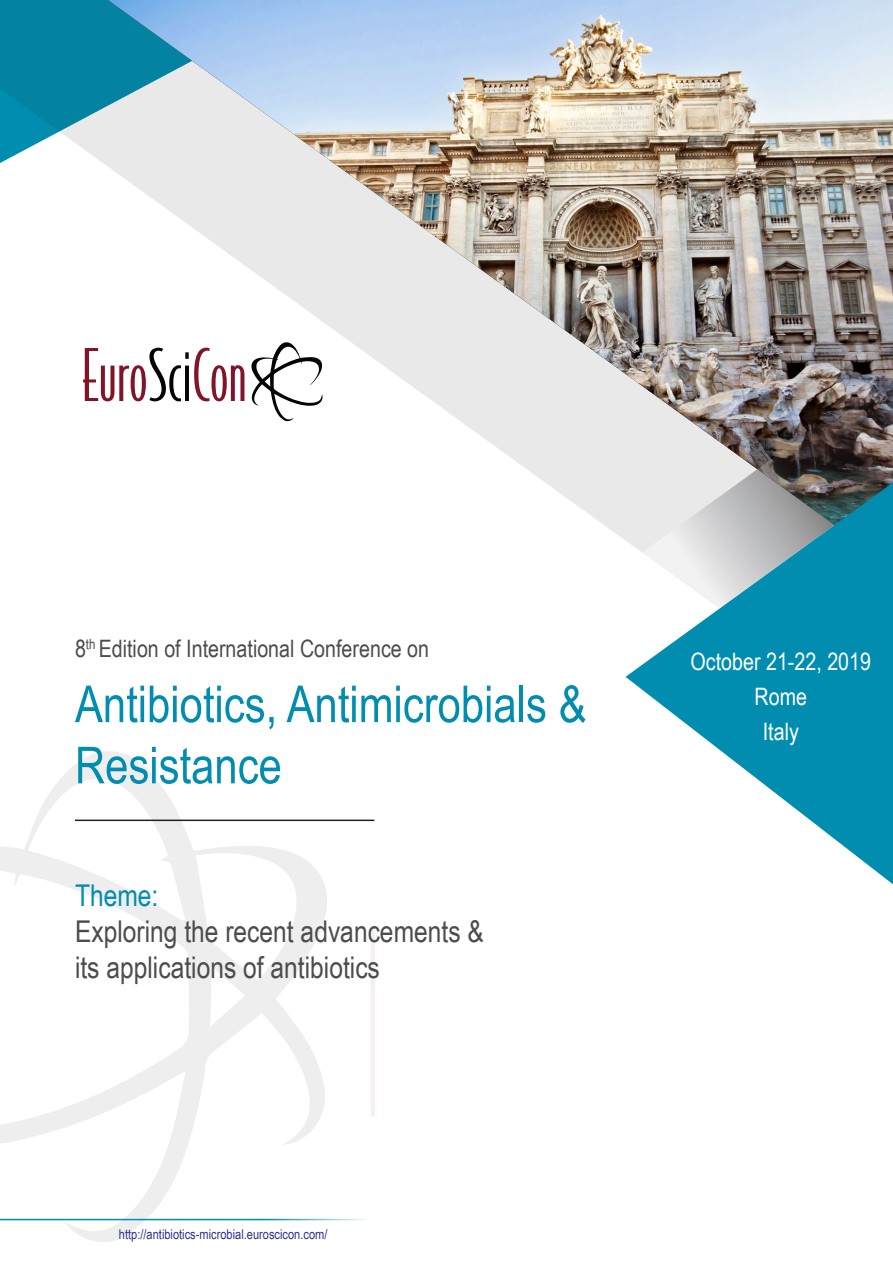
<style>
.page{position:relative;width:893px;height:1263px;background:#fff}
.page>*{position:absolute;margin:0;border:0;box-sizing:border-box;transform-origin:0 0}
.t1{font:51px/61.2px "Arial Narrow";color:#008db0}
.t2{font:30px "Arial Narrow";color:#4b4c4d}
.t3{font:30px "Arial Narrow";color:#008db0}
.t4{font:24px "Arial Narrow";color:#4b4c4d}
.t5{font:24px "Arial Narrow";color:#fff}
.t6{font:13.5px "Arial Narrow";color:#2e3092}
</style>
<div class="page">
<svg style="left:371px;top:928px;width:3px;height:189px"></svg>
<svg style="left:0;top:751px;width:337px;height:491px"></svg>
<hr style="left:75px;top:819px;width:299px;height:2px;background:#231f20">
<svg style="left:0;top:0;width:108px;height:402px"></svg>
<img style="left:108px;top:0;width:785px;height:540px">
<svg style="left:625px;top:483px;width:268px;height:401px;fill:#008db0"></svg>
<img style="left:642px;top:371px;width:251px;height:237px">
<hr style="left:0;top:1219px;width:427px;height:1px;background:#008db0">
<svg style="left:83px;top:348px;width:161px;height:53px"></svg>
<svg style="left:250px;top:341px;width:74px;height:81px"></svg>
<p class="t4" style="left:75px;top:631px;width:356px">8<sup>th</sup> Edition of International Conference on</p>
<p class="t1" style="left:75px;top:672px;width:513px">Antibiotics, Antimicrobials &amp;<br>Resistance</p>
<p class="t3" style="left:75px;top:873px;width:85px">Theme:</p>
<p class="t2" style="left:75px;top:909px;width:410px">Exploring the recent advancements &amp;</p>
<p class="t2" style="left:75px;top:945px;width:306px">its applications of antibiotics</p>
<p class="t6" style="left:119px;top:1225px;width:210px">http://antibiotics-microbial.euroscicon.com/</p>
<p class="t5" style="left:691px;top:644px;width:182px">October 21-22, 2019</p>
<p class="t5" style="left:755px;top:679px;width:54px">Rome</p>
<p class="t5" style="left:763px;top:714px;width:38px">Italy</p>
</div>
